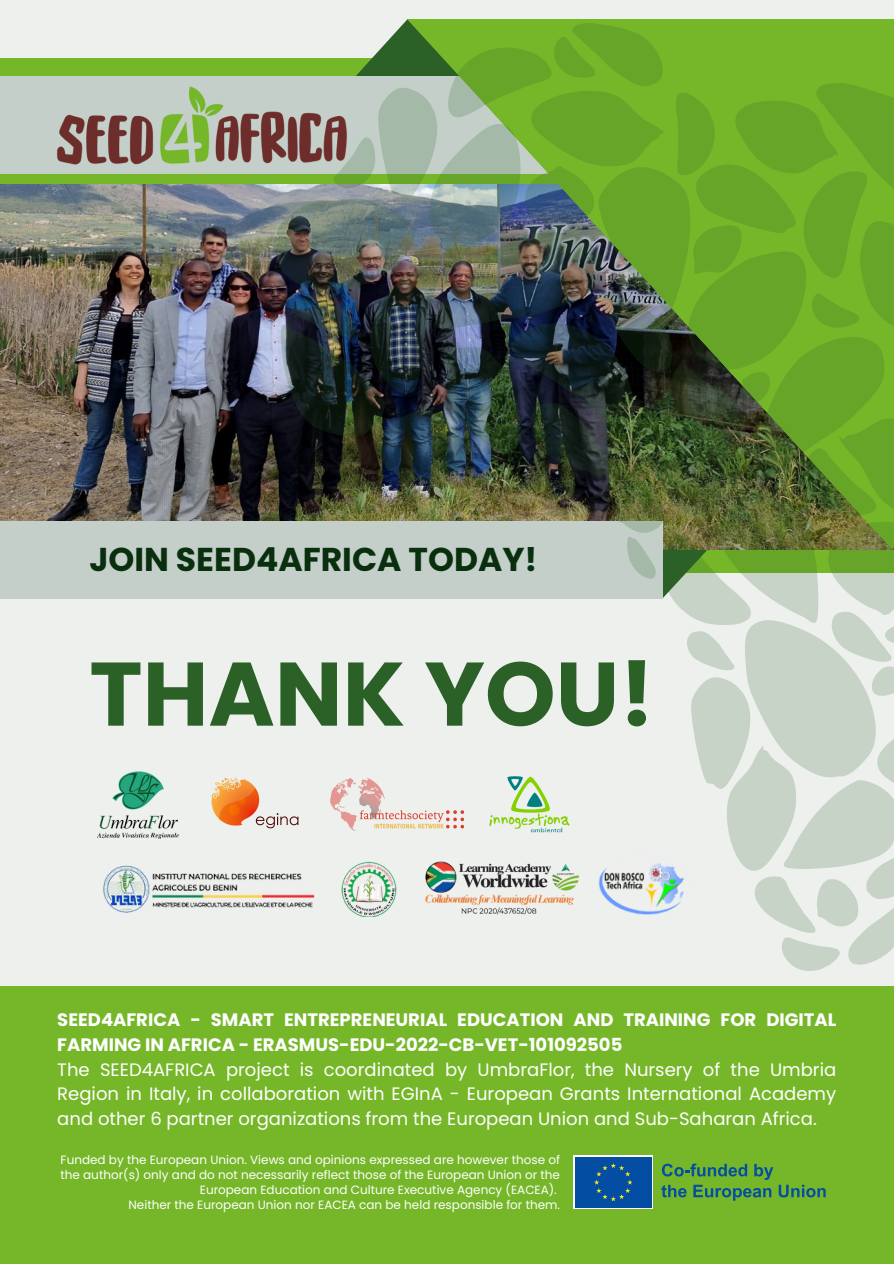
<style>
.page{position:relative;width:894px;height:1264px;background:#fff}
.page>*{position:absolute;margin:0;border:0;box-sizing:border-box;transform-origin:0 0}
.t1{font:700 90px "Poppins";color:#2b6127}
.t2{font:700 33px "Poppins";color:#092f0f}
.t3{font:18px/24.8px "Poppins";color:#fefefe}
.t4{font:12px/15px "Poppins";color:#fefefe;text-align:right}
.s1{font-weight:700}
</style>
<div class="page">
<div style="left:0;top:0;width:893px;height:1263px;background:#eef0ee"></div>
<div style="left:0;top:58px;width:573px;height:165px;background:#76b729"></div>
<div style="left:0;top:77px;width:573px;height:97px;background:#c3cfc8"></div>
<img style="left:0;top:184px;width:268px;height:337px">
<div style="left:0;top:521px;width:662px;height:77px;background:#c3cfc8"></div>
<div style="left:0;top:985px;width:893px;height:278px;background:#76b729"></div>
<img style="left:57px;top:86px;width:211px;height:79px">
<img style="left:268px;top:19px;width:625px;height:952px">
<img style="left:211px;top:772px;width:90px;height:63px">
<img style="left:97px;top:771px;width:82px;height:68px">
<img style="left:330px;top:769px;width:133px;height:70px">
<img style="left:485px;top:773px;width:88px;height:62px">
<img style="left:103px;top:858px;width:221px;height:61px">
<img style="left:341px;top:861px;width:55px;height:55px">
<img style="left:421px;top:858px;width:163px;height:58px">
<img style="left:573px;top:852px;width:143px;height:63px">
<div style="left:573px;top:1155px;width:79px;height:54px;background:linear-gradient(to right,#034ea2,#034ea2)"></div>
<div style="left:575px;top:1156px;width:76px;height:51px;background:#034ea2"></div>
<svg style="left:594px;top:1163px;width:38px;height:38px"></svg>
<svg style="left:661px;top:1163px;width:164px;height:37px"></svg>
<p class="t2" style="left:89px;top:536px;width:449px">JOIN SEED4AFRICA TODAY!</p>
<p class="t1" style="left:89px;top:631px;width:566px">THANK YOU!</p>
<p class="t3" style="left:57px;top:1007px;width:780px"><span class="s1">SEED4AFRICA - SMART ENTREPRENEURIAL EDUCATION AND TRAINING FOR DIGITAL FARMING IN AFRICA - ERASMUS-EDU-2022-CB-VET-101092505<br></span>The SEED4AFRICA project is coordinated by UmbraFlor, the Nursery of the Umbria Region in Italy, in collaboration with EGInA - European Grants International Academy and other 6 partner organizations from the European Union and Sub-Saharan Africa.</p>
<p class="t4" style="left:60px;top:1152px;width:501px">Funded by the European Union. Views and opinions expressed are however those of the author(s) only and do not necessarily reflect those of the European Union or the<br>European Education and Culture Executive Agency (EACEA).</p>
<p class="t4" style="left:128px;top:1197px;width:433px">Neither the European Union nor EACEA can be held responsible for them.</p>
</div>
